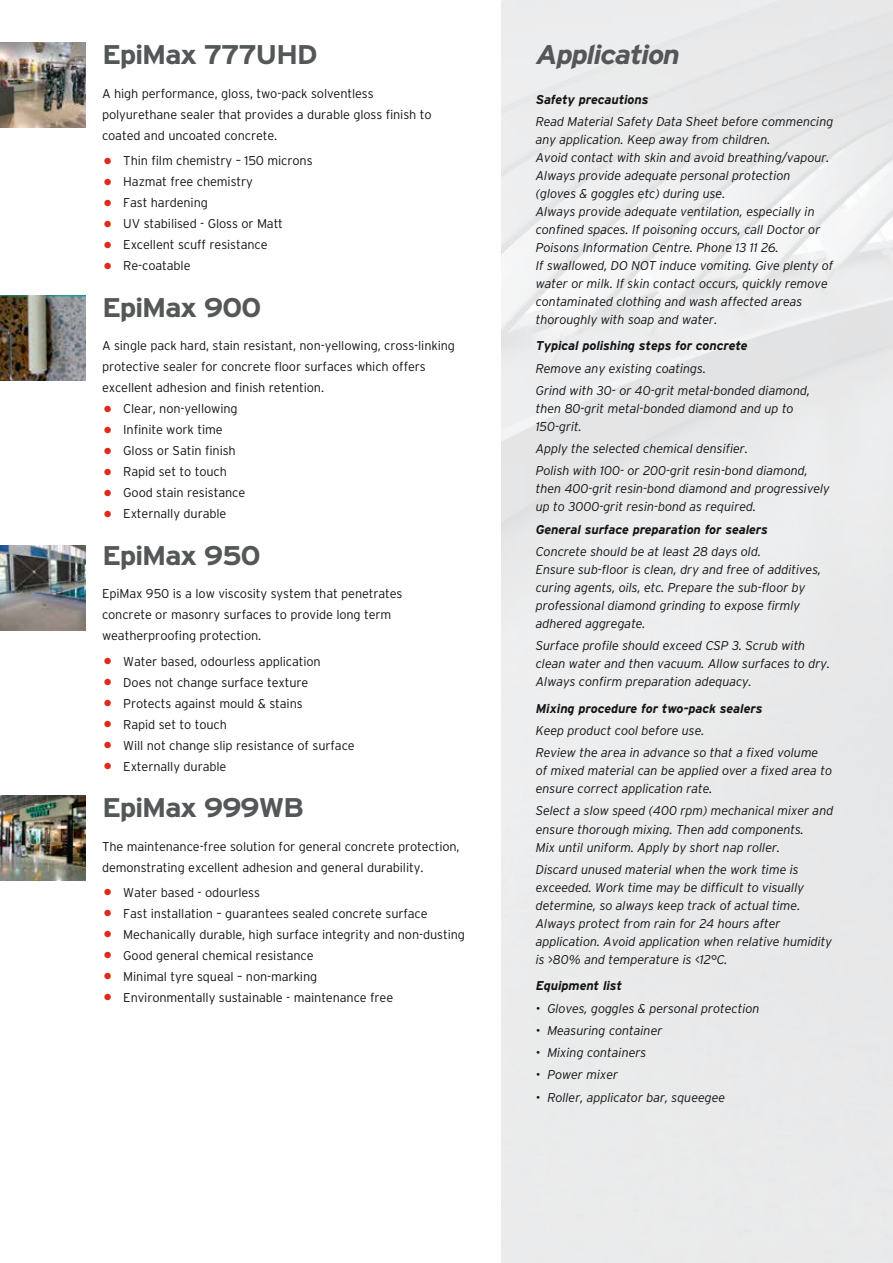
<style>
.page{position:relative;width:893px;height:1263px;background:#fff}
.page>*{position:absolute;margin:0;border:0;box-sizing:border-box;transform-origin:0 0}
.t1{font:700 27px "Interstate";letter-spacing:-.05em;color:#545758;scale:1.1 1}
.t2{font:italic 700 27px "Interstate";letter-spacing:-.05em;color:#545758;scale:1.1 1}
.t3{font:italic 300 12.75px/18px "Interstate";letter-spacing:-.01em;color:#141415}
.t4{font:300 12.75px/21px "Interstate";letter-spacing:-.01em;color:#141415}
.t5{font:italic 700 12.75px "Interstate";letter-spacing:-.01em;color:#141415}
.s1{font-size:30px;color:#dd2a1b}
</style>
<div class="page">
<img style="left:0;top:545px;width:85px;height:85px">
<img style="left:0;top:43px;width:85px;height:85px">
<img style="left:0;top:296px;width:85px;height:85px">
<img style="left:0;top:795px;width:85px;height:85px">
<h1 class="t1" style="left:102px;top:40px;width:198px">EpiMax 777UHD</h1>
<p class="t4" style="left:102px;top:83px;width:331px">A high performance, gloss, two-pack solventless polyurethane sealer that provides a durable gloss finish to coated and uncoated concrete.</p>
<p class="t4" style="left:102px;top:150px;width:212px"><span class="s1">•</span> Thin film chemistry – 150 microns</p>
<p class="t4" style="left:102px;top:171px;width:152px"><span class="s1">•</span> Hazmat free chemistry</p>
<p class="t4" style="left:102px;top:192px;width:107px"><span class="s1">•</span> Fast hardening</p>
<p class="t4" style="left:102px;top:213px;width:182px"><span class="s1">•</span> UV stabilised - Gloss or Matt</p>
<p class="t4" style="left:102px;top:234px;width:167px"><span class="s1">•</span> Excellent scuff resistance</p>
<p class="t4" style="left:102px;top:255px;width:90px"><span class="s1">•</span> Re-coatable</p>
<h1 class="t1" style="left:102px;top:292px;width:146px">EpiMax 900</h1>
<p class="t4" style="left:102px;top:335px;width:354px">A single pack hard, stain resistant, non-yellowing, cross-linking protective sealer for concrete floor surfaces which offers excellent adhesion and finish retention.</p>
<p class="t4" style="left:102px;top:398px;width:137px"><span class="s1">•</span> Clear, non-yellowing</p>
<p class="t4" style="left:102px;top:419px;width:122px"><span class="s1">•</span> Infinite work time</p>
<p class="t4" style="left:102px;top:440px;width:135px"><span class="s1">•</span> Gloss or Satin finish</p>
<p class="t4" style="left:102px;top:461px;width:126px"><span class="s1">•</span> Rapid set to touch</p>
<p class="t4" style="left:102px;top:482px;width:145px"><span class="s1">•</span> Good stain resistance</p>
<p class="t4" style="left:102px;top:503px;width:126px"><span class="s1">•</span> Externally durable</p>
<h1 class="t1" style="left:102px;top:540px;width:146px">EpiMax 950</h1>
<p class="t4" style="left:102px;top:583px;width:302px">EpiMax 950 is a low viscosity system that penetrates concrete or masonry surfaces to provide long term weatherproofing protection.</p>
<p class="t4" style="left:102px;top:650px;width:220px"><span class="s1">•</span> Water based, odourless application</p>
<p class="t4" style="left:102px;top:671px;width:208px"><span class="s1">•</span> Does not change surface texture</p>
<p class="t4" style="left:102px;top:692px;width:202px"><span class="s1">•</span> Protects against mould &amp; stains</p>
<p class="t4" style="left:102px;top:713px;width:126px"><span class="s1">•</span> Rapid set to touch</p>
<p class="t4" style="left:102px;top:734px;width:254px"><span class="s1">•</span> Will not change slip resistance of surface</p>
<p class="t4" style="left:102px;top:755px;width:126px"><span class="s1">•</span> Externally durable</p>
<h1 class="t1" style="left:102px;top:792px;width:185px">EpiMax 999WB</h1>
<p class="t4" style="left:102px;top:835px;width:359px">The maintenance-free solution for general concrete protection, demonstrating excellent adhesion and general durability.</p>
<p class="t4" style="left:102px;top:882px;width:160px"><span class="s1">•</span> Water based - odourless</p>
<p class="t4" style="left:102px;top:903px;width:327px"><span class="s1">•</span> Fast installation – guarantees sealed concrete surface</p>
<p class="t4" style="left:102px;top:924px;width:364px"><span class="s1">•</span> Mechanically durable, high surface integrity and non-dusting</p>
<p class="t4" style="left:102px;top:945px;width:213px"><span class="s1">•</span> Good general chemical resistance</p>
<p class="t4" style="left:102px;top:966px;width:217px"><span class="s1">•</span> Minimal tyre squeal – non-marking</p>
<p class="t4" style="left:102px;top:987px;width:293px"><span class="s1">•</span> Environmentally sustainable - maintenance free</p>
<h1 class="t2" style="left:536px;top:40px;width:133px">Application</h1>
<p class="t5" style="left:536px;top:92px;width:114px">Safety precautions</p>
<p class="t3" style="left:536px;top:112px;width:299px">Read Material Safety Data Sheet before commencing any application. Keep away from children.<br>Avoid contact with skin and avoid breathing/vapour.<br>Always provide adequate personal protection (gloves &amp; goggles etc) during use.<br>Always provide adequate ventilation, especially in confined spaces. If poisoning occurs, call Doctor or Poisons Information Centre. Phone 13 11 26.<br>If swallowed, DO NOT induce vomiting. Give plenty of water or milk. If skin contact occurs, quickly remove contaminated clothing and wash affected areas thoroughly with soap and water.</p>
<p class="t5" style="left:536px;top:339px;width:213px">Typical polishing steps for concrete</p>
<p class="t3" style="left:536px;top:357px;width:276px;line-height:22.2px">Remove any existing coatings.<br>Grind with 30- or 40-grit metal-bonded diamond,</p>
<p class="t3" style="left:536px;top:399px;width:259px">then 80-grit metal-bonded diamond and up to<br>150-grit.</p>
<p class="t3" style="left:536px;top:437px;width:274px;line-height:22.2px">Apply the selected chemical densifier.<br>Polish with 100- or 200-grit resin-bond diamond,</p>
<p class="t3" style="left:536px;top:480px;width:296px">then 400-grit resin-bond diamond and progressively up to 3000-grit resin-bond as required.</p>
<p class="t5" style="left:536px;top:522px;width:234px">General surface preparation for sealers</p>
<p class="t3" style="left:536px;top:542px;width:287px">Concrete should be at least 28 days old.<br>Ensure sub-floor is clean, dry and free of additives, curing agents, oils, etc. Prepare the sub-floor by professional diamond grinding to expose firmly adhered aggregate.</p>
<p class="t3" style="left:536px;top:637px;width:296px">Surface profile should exceed CSP 3. Scrub with clean water and then vacuum. Allow surfaces to dry.<br>Always confirm preparation adequacy.</p>
<p class="t5" style="left:536px;top:701px;width:228px">Mixing procedure for two-pack sealers</p>
<p class="t3" style="left:536px;top:719px;width:284px;line-height:22.2px">Keep product cool before use.<br>Review the area in advance so that a fixed volume</p>
<p class="t3" style="left:536px;top:762px;width:298px">of mixed material can be applied over a fixed area to ensure correct application rate.</p>
<p class="t3" style="left:536px;top:802px;width:299px">Select a slow speed (400 rpm) mechanical mixer and ensure thorough mixing. Then add components.<br>Mix until uniform. Apply by short nap roller.</p>
<p class="t3" style="left:536px;top:860px;width:298px">Discard unused material when the work time is exceeded. Work time may be difficult to visually determine, so always keep track of actual time.<br>Always protect from rain for 24 hours after application. Avoid application when relative humidity is &gt;80% and temperature is &lt;12°C.</p>
<p class="t5" style="left:536px;top:979px;width:88px">Equipment list</p>
<p class="t3" style="left:536px;top:999px;width:225px">• Gloves, goggles &amp; personal protection</p>
<p class="t3" style="left:536px;top:1021px;width:128px">• Measuring container</p>
<p class="t3" style="left:536px;top:1043px;width:112px">• Mixing containers</p>
<p class="t3" style="left:536px;top:1066px;width:84px">• Power mixer</p>
<p class="t3" style="left:536px;top:1088px;width:191px">• Roller, applicator bar, squeegee</p>
</div>
